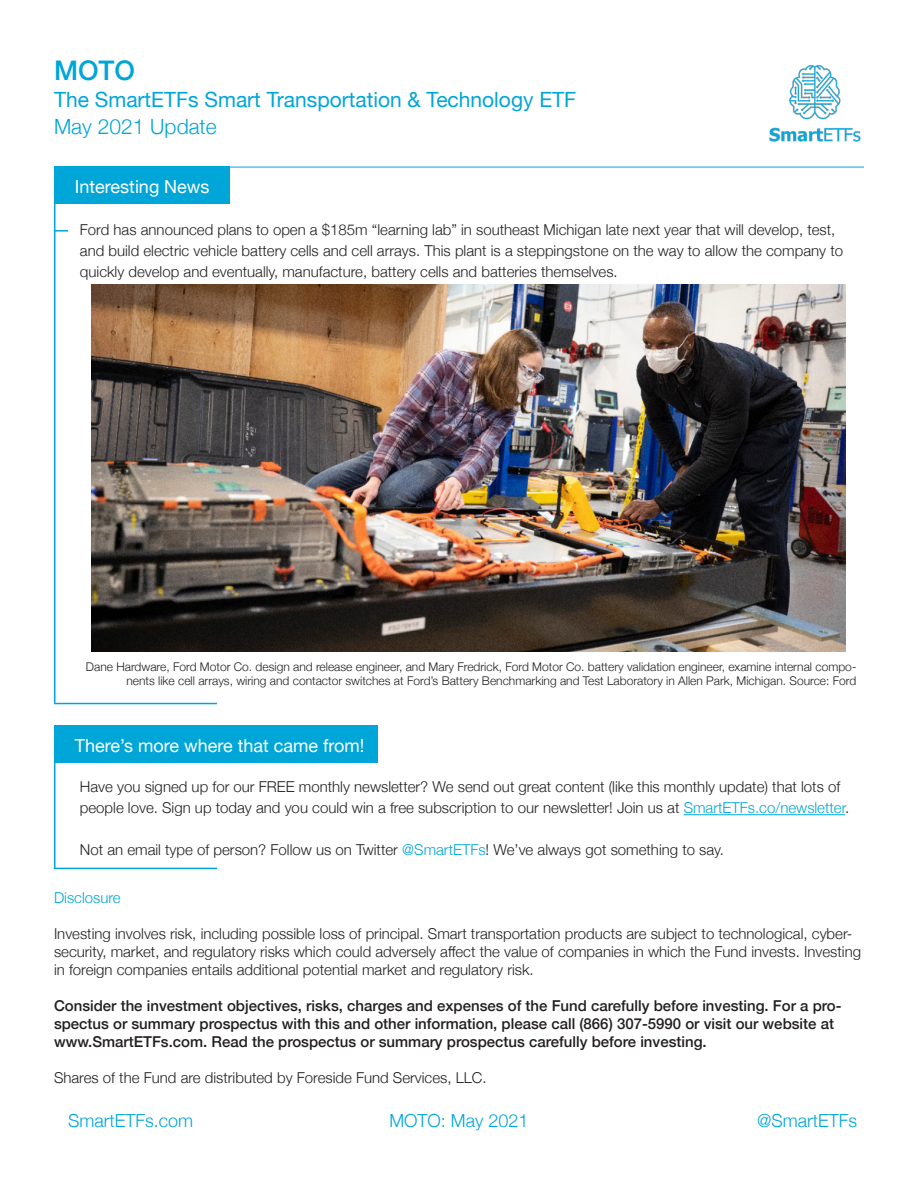
<style>
.page{position:relative;width:918px;height:1188px;background:#fff}
.page>*{position:absolute;margin:0;border:0;box-sizing:border-box;transform-origin:0 0}
.t1{font:500 27px "Helvetica Neue";color:#00a6d8}
.t2{font:21px "Helvetica Neue";color:#00a6d8}
.t3{font:300 21px "Helvetica Neue";color:#00a6d8}
.t4{font:18px "Helvetica Neue";color:#fff}
.t5{font:300 18px "Helvetica Neue";color:#00a6d8}
.t6{font:300 15px/21px "Helvetica Neue";color:#231f20}
.t7{font:500 15px/18px "Helvetica Neue";color:#231f20}
.t8{font:300 15px "Helvetica Neue";color:#00a6d8}
.t9{font:300 12px/14.4px "Helvetica Neue";color:#231f20;text-align:right}
.s1{color:#00a6d8}
</style>
<div class="page">
<hr style="left:54px;top:167px;width:810px;height:1px;background:#00a6d8">
<img style="left:769px;top:65px;width:92px;height:77px">
<div style="left:54px;top:726px;width:324px;height:37px;background:#00a6d8"></div>
<hr style="left:684px;top:814px;width:161px;height:1px;background:#00a6d8">
<hr style="left:54px;top:748px;width:2px;height:120px;background:#00a6d8">
<hr style="left:54px;top:868px;width:163px;height:1px;background:#00a6d8">
<div style="left:54px;top:167px;width:176px;height:37px;background:#00a6d8"></div>
<hr style="left:54px;top:175px;width:2px;height:528px;background:#00a6d8">
<hr style="left:54px;top:703px;width:163px;height:1px;background:#00a6d8">
<svg style="left:55px;top:230px;width:13px;height:2px"></svg>
<img style="left:91px;top:284px;width:754px;height:367px">
<h1 class="t1" style="left:54px;top:49px;width:83px">MOTO</h1>
<h2 class="t2" style="left:54px;top:85px;width:524px">The SmartETFs Smart Transportation &amp; Technology ETF</h2>
<h2 class="t3" style="left:54px;top:110px;width:164px">May 2021 Update</h2>
<p class="t4" style="left:75px;top:173px;width:136px">Interesting News</p>
<p class="t6" style="left:80px;top:218px;width:765px">Ford has announced plans to open a $185m “learning lab” in southeast Michigan late next year that will develop, test, and build electric vehicle battery cells and cell arrays. This plant is a steppingstone on the way to allow the company to quickly develop and eventually, manufacture, battery cells and batteries themselves.</p>
<p class="t9" style="left:86px;top:658px;width:772px">Dane Hardware, Ford Motor Co. design and release engineer, and Mary Fredrick, Ford Motor Co. battery validation engineer, examine internal compo&shy;nents like cell arrays, wiring and contactor switches at Ford’s Battery Benchmarking and Test Laboratory in Allen Park, Michigan. Source: Ford</p>
<p class="t4" style="left:75px;top:732px;width:291px">There’s more where that came from!</p>
<p class="t6" style="left:80px;top:775px;width:771px">Have you signed up for our FREE monthly newsletter? We send out great content (like this monthly update) that lots of people love. Sign up today and you could win a free subscription to our newsletter! Join us at <span class="s1">SmartETFs.co/newsletter</span>.</p>
<p class="t6" style="left:80px;top:838px;width:646px">Not an email type of person? Follow us on Twitter <span class="s1">@SmartETFs</span>! We’ve always got something to say.</p>
<p class="t8" style="left:54px;top:885px;width:68px">Disclosure</p>
<p class="t6" style="left:54px;top:923px;width:809px;line-height:18px">Investing involves risk, including possible loss of principal. Smart transportation products are subject to technological, cyber&shy;security, market, and regulatory risks which could adversely affect the value of companies in which the Fund invests. Investing in foreign companies entails additional potential market and regulatory risk.</p>
<p class="t7" style="left:54px;top:995px;width:789px">Consider the investment objectives, risks, charges and expenses of the Fund carefully before investing. For a pro&shy;spectus or summary prospectus with this and other information, please call (866) 307-5990 or visit our website at</p>
<p class="t7" style="left:54px;top:1031px;width:654px">www.SmartETFs.com. Read the prospectus or summary prospectus carefully before investing.</p>
<p class="t6" style="left:54px;top:1066px;width:434px">Shares of the Fund are distributed by Foreside Fund Services, LLC.</p>
<p class="t5" style="left:68px;top:1106px;width:127px">SmartETFs.com</p>
<p class="t5" style="left:390px;top:1106px;width:140px">MOTO: May 2021</p>
<p class="t5" style="left:757px;top:1106px;width:102px">@SmartETFs</p>
</div>
